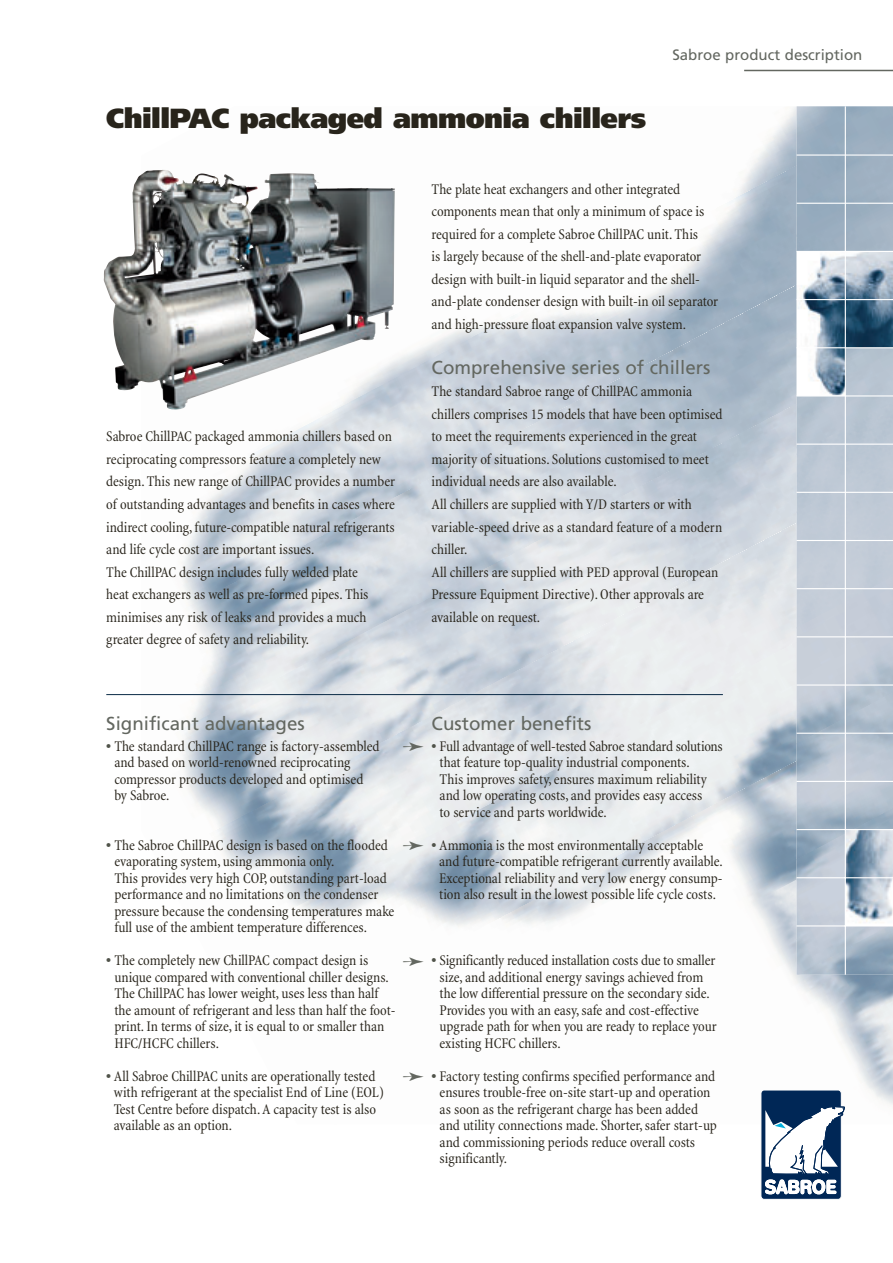
<style>
.page{position:relative;width:893px;height:1263px;background:#fff}
.page>*{position:absolute;margin:0;border:0;box-sizing:border-box;transform-origin:0 0}
.t1{font:900 27.6px "Frutiger";letter-spacing:-.02em;color:#28241b}
.t2{font:18.75px "Frutiger";color:#636760}
.t3{font:condensed 15px/16.5px "Minion";letter-spacing:-.005em;color:#28241b}
.t4{font:15px "Frutiger";color:#636760}
.s1{font-weight:900;font-stretch:normal;color:#50534a}
</style>
<div class="page">
<img style="left:755px;top:106px;width:42px;height:55px">
<img style="left:685px;top:161px;width:112px;height:117px">
<img style="left:395px;top:278px;width:402px;height:118px">
<img style="left:395px;top:269px;width:290px;height:126px">
<img style="left:395px;top:269px;width:196px;height:75px">
<img style="left:206px;top:632px;width:591px;height:238px">
<img style="left:256px;top:749px;width:611px;height:316px">
<img style="left:395px;top:269px;width:65px;height:7px">
<img style="left:334px;top:878px;width:488px;height:246px">
<img style="left:517px;top:1037px;width:143px;height:87px">
<img style="left:446px;top:1087px;width:92px;height:37px">
<img style="left:797px;top:106px;width:96px;height:145px">
<img style="left:797px;top:396px;width:96px;height:5px">
<img style="left:797px;top:401px;width:96px;height:59px">
<div style="left:797px;top:460px;width:96px;height:115px;background:#c0cad6"></div>
<img style="left:797px;top:232px;width:42px;height:19px">
<img style="left:797px;top:575px;width:96px;height:116px">
<img style="left:797px;top:691px;width:96px;height:116px">
<svg style="left:797px;top:445px;width:3px;height:10px"></svg>
<img style="left:797px;top:807px;width:96px;height:115px">
<img style="left:797px;top:922px;width:96px;height:53px">
<hr style="left:797px;top:154px;width:96px;height:2px;background:#fff">
<hr style="left:797px;top:203px;width:96px;height:1px;background:#fff">
<img style="left:798px;top:252px;width:95px;height:143px">
<hr style="left:744px;top:70px;width:149px;height:1px;background:#636760">
<hr style="left:797px;top:444px;width:96px;height:1px;background:#fff">
<hr style="left:797px;top:540px;width:96px;height:1px;background:#fff">
<hr style="left:797px;top:492px;width:96px;height:1px;background:#fff">
<hr style="left:797px;top:684px;width:96px;height:2px;background:#fff">
<hr style="left:797px;top:636px;width:96px;height:1px;background:#fff">
<hr style="left:797px;top:588px;width:96px;height:1px;background:#fff">
<hr style="left:797px;top:781px;width:96px;height:1px;background:#fff">
<hr style="left:797px;top:733px;width:96px;height:1px;background:#fff">
<hr style="left:797px;top:299px;width:96px;height:1px;background:#fff">
<hr style="left:797px;top:347px;width:96px;height:1px;background:#fff">
<hr style="left:106px;top:694px;width:617px;height:1px;background:#0a2a46">
<img style="left:846px;top:830px;width:47px;height:95px">
<hr style="left:797px;top:829px;width:96px;height:1px;background:#fff">
<hr style="left:797px;top:877px;width:96px;height:1px;background:#fff">
<hr style="left:797px;top:925px;width:96px;height:1px;background:#fff">
<hr style="left:845px;top:106px;width:1px;height:869px;background:#fff">
<img style="left:104px;top:171px;width:291px;height:239px">
<svg style="left:761px;top:1090px;width:84px;height:109px"></svg>
<svg style="left:403px;top:743px;width:21px;height:8px"></svg>
<svg style="left:403px;top:842px;width:21px;height:8px"></svg>
<svg style="left:403px;top:957px;width:21px;height:9px"></svg>
<svg style="left:403px;top:1073px;width:21px;height:8px"></svg>
<h1 class="t1" style="left:106px;top:108px;width:541px">ChillPAC packaged ammonia chillers</h1>
<p class="t4" style="left:672px;top:48px;width:192px">Sabroe product description</p>
<p class="t3" style="left:106px;top:427px;width:290px;line-height:22.5px">Sabroe ChillPAC packaged ammonia chillers based on reciprocating compressors feature a completely new design. This new range of ChillPAC provides a number of outstanding advantages and benefits in cases where indirect cooling, future-compatible natural refriger ants and life cycle cost are important issues.<br>The ChillPAC design includes fully welded plate<br>heat exchangers as well as pre-formed pipes. This minimises any risk of leaks and provides a much greater degree of safety and reliability.</p>
<p class="t2" style="left:106px;top:716px;width:200px">Significant advantages</p>
<p class="t3" style="left:114px;top:739px;width:267px;text-indent:-8px"><span class="s1">•</span> The standard ChillPAC range is factory-assembled and based on world-renowned reciprocating compressor products developed and optimised by Sabroe.</p>
<p class="t3" style="left:114px;top:838px;width:282px;text-indent:-8px"><span class="s1">•</span> The Sabroe ChillPAC design is based on the flooded evaporating system, using ammonia only.<br>This provides very high COP, outstanding part-load performance and no limitations on the condenser pressure because the condensing temperatures make full use of the ambient temperature differences.</p>
<p class="t3" style="left:114px;top:953px;width:283px;text-indent:-8px"><span class="s1">•</span> The completely new ChillPAC compact design is unique compared with conventional chiller designs.<br>The ChillPAC has lower weight, uses less than half the amount of refrigerant and less than half the foot&shy;print. In terms of size, it is equal to or smaller than HFC/HCFC chillers.</p>
<p class="t3" style="left:114px;top:1069px;width:272px;text-indent:-8px"><span class="s1">•</span> All Sabroe ChillPAC units are operationally tested with refrigerant at the specialist End of Line (EOL)<br>Test Centre before dispatch. A capacity test is also available as an option.</p>
<p class="t3" style="left:432px;top:179px;width:288px;line-height:22.5px">The plate heat exchangers and other integrated components mean that only a minimum of space is required for a complete Sabroe ChillPAC unit. This<br>is largely because of the shell-and-plate evaporator design with built-in liquid separator and the shell&shy;and-plate condenser design with built-in oil separator and high-pressure float expansion valve system.</p>
<p class="t2" style="left:432px;top:360px;width:280px">Comprehensive series of chillers</p>
<p class="t3" style="left:432px;top:382px;width:292px;line-height:22.5px">The standard Sabroe range of ChillPAC ammonia chillers comprises 15 models that have been optimised to meet the requirements experienced in the great majority of situations. Solutions customised to meet individual needs are also available.<br>All chillers are supplied with Y/D starters or with variable-speed drive as a standard feature of a modern chiller.<br>All chillers are supplied with PED approval (European Pressure Equipment Directive). Other approvals are available on request.</p>
<p class="t2" style="left:432px;top:716px;width:161px">Customer benefits</p>
<p class="t3" style="left:440px;top:739px;width:285px;text-indent:-8px"><span class="s1">•</span> Full advantage of well-tested Sabroe standard solutions that feature top-quality industrial components.<br>This improves safety, ensures maximum reliability and low operating costs, and provides easy access<br>to service and parts worldwide.</p>
<p class="t3" style="left:439px;top:838px;width:285px;text-indent:-8px"><span class="s1">•</span> Ammonia is the most environmentally acceptable and future-compatible refrigerant currently available.<br>Exceptional reliability and very low energy consump&shy;tion also result in the lowest possible life cycle costs.</p>
<p class="t3" style="left:440px;top:953px;width:279px;text-indent:-8px"><span class="s1">•</span> Significantly reduced installation costs due to smaller size, and additional energy savings achieved from the low differential pressure on the secondary side.<br>Provides you with an easy, safe and cost-effective upgrade path for when you are ready to replace your existing HCFC chillers.</p>
<p class="t3" style="left:440px;top:1069px;width:279px;text-indent:-8px"><span class="s1">•</span> Factory testing confirms specified performance and ensures trouble-free on-site start-up and operation as soon as the refrigerant charge has been added and utility connections made. Shorter, safer start-up and commissioning periods reduce overall costs significantly.</p>
</div>
